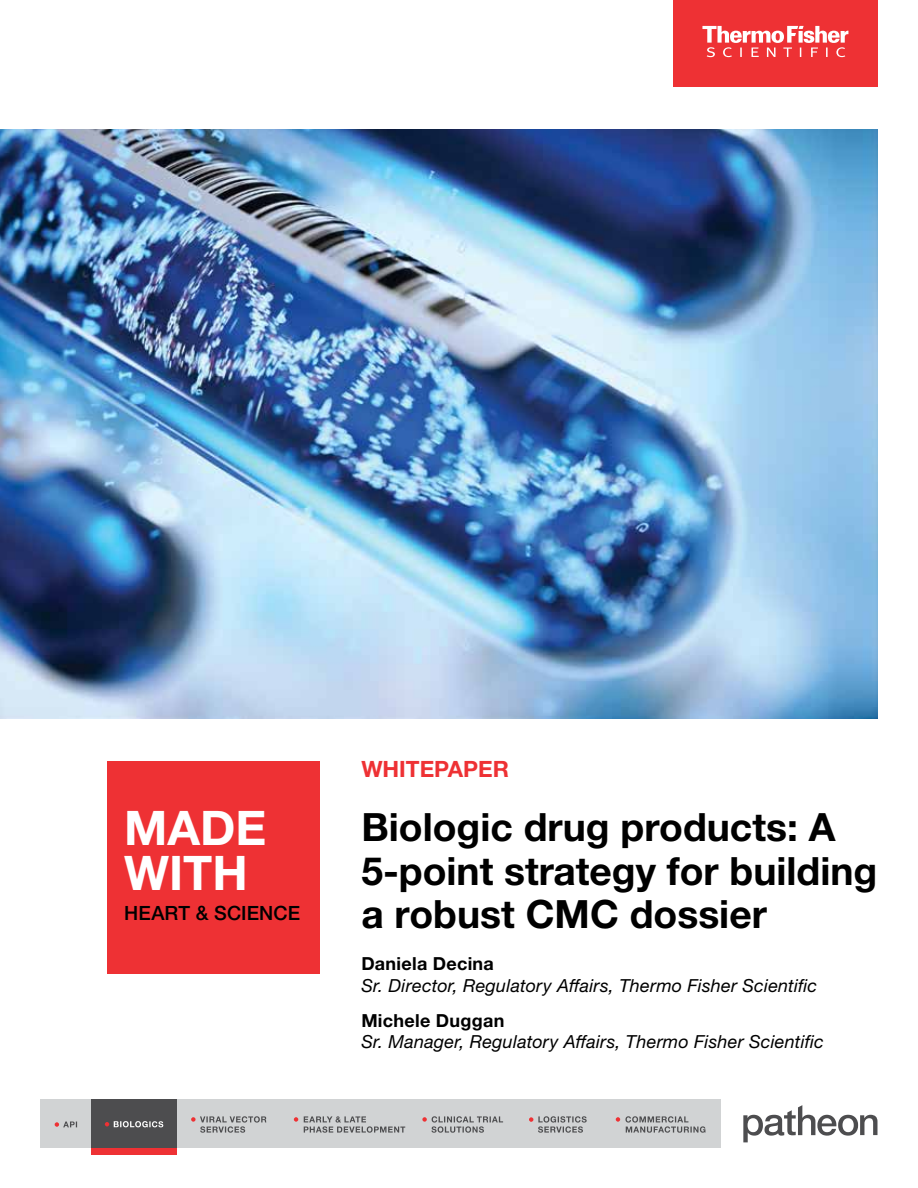
<style>
.page{position:relative;width:918px;height:1188px;background:#fff}
.page>*{position:absolute;margin:0;border:0;box-sizing:border-box;transform-origin:0 0}
.t1{font:700 47.7px/44.8px "Helvetica Neue LTW1 G";color:#fff}
.t2{font:700 39px/43.5px "Helvetica Neue LTW1 G";color:#000}
.t3{font:700 22.5px "Helvetica Neue LTW1 G";color:#ee3134}
.t4{font:500 19.65px "Helvetica Neue LTW1 G";letter-spacing:.005em;color:#000}
.t5{font:italic 18px "Helvetica Neue LTW1 G";letter-spacing:.01em;color:#000}
.t6{font:700 18px "Helvetica Neue LTW1 G";letter-spacing:.015em;color:#000}
</style>
<div class="page">
<div style="left:92px;top:1148px;width:85px;height:7px;background:#ee3134"></div>
<div style="left:40px;top:1099px;width:681px;height:49px;background:#d1d3d4"></div>
<div style="left:92px;top:1099px;width:85px;height:49px;background:#4d4d4f"></div>
<svg style="left:743px;top:1105px;width:134px;height:37px"></svg>
<svg style="left:55px;top:1122px;width:22px;height:5px"></svg>
<svg style="left:105px;top:1121px;width:58px;height:6px"></svg>
<svg style="left:304px;top:1116px;width:101px;height:17px"></svg>
<svg style="left:294px;top:1117px;width:4px;height:5px"></svg>
<svg style="left:422px;top:1116px;width:81px;height:17px"></svg>
<svg style="left:191px;top:1116px;width:75px;height:17px"></svg>
<svg style="left:529px;top:1116px;width:58px;height:17px"></svg>
<svg style="left:616px;top:1116px;width:89px;height:17px"></svg>
<div style="left:673px;top:0;width:205px;height:86px;background:#ee3134"></div>
<svg style="left:702px;top:26px;width:146px;height:31px"></svg>
<img style="left:0;top:130px;width:877px;height:588px">
<div style="left:107px;top:761px;width:213px;height:212px;background:#ee3134"></div>
<h1 class="t1" style="left:124px;top:806px;width:144px">MADE<br>WITH</h1>
<p class="t4" style="left:124px;top:901px;width:178px">HEART &amp; SCIENCE</p>
<p class="t3" style="left:361px;top:755px;width:149px">WHITEPAPER</p>
<h2 class="t2" style="left:361px;top:805px;width:518px">Biologic drug products: A<br>5-point strategy for building a robust CMC dossier</h2>
<p class="t6" style="left:361px;top:952px;width:134px">Daniela Decina</p>
<p class="t5" style="left:361px;top:974px;width:457px">Sr. Director, Regulatory Affairs, Thermo Fisher Scientific</p>
<p class="t6" style="left:361px;top:1009px;width:145px">Michele Duggan</p>
<p class="t5" style="left:361px;top:1031px;width:464px">Sr. Manager, Regulatory Affairs, Thermo Fisher Scientific</p>
</div>
